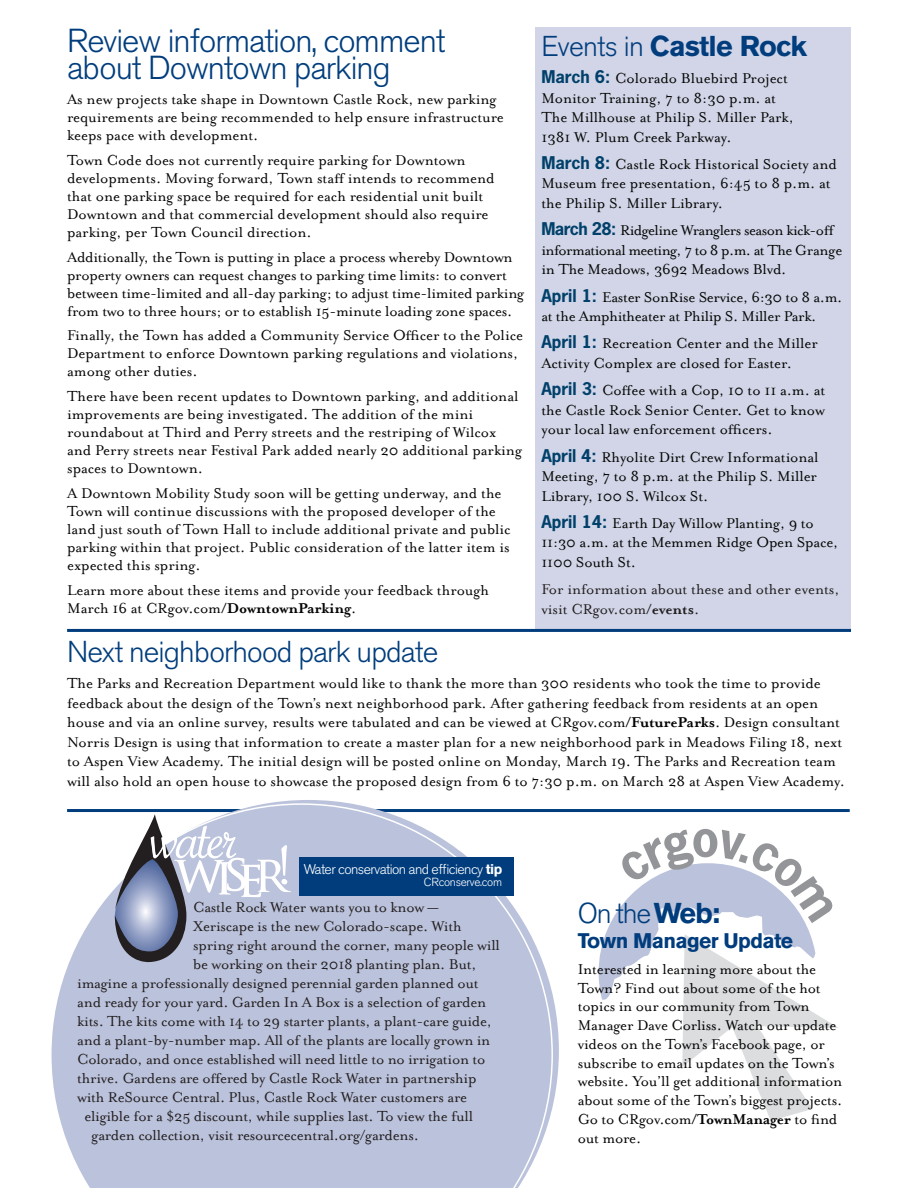
<style>
.page{position:relative;width:918px;height:1188px;background:#fff}
.page>*{position:absolute;margin:0;border:0;box-sizing:border-box;transform-origin:0 0}
.headlines-smaller_le{font:300 33px/27px "Akzidenz Grotesk BE";letter-spacing:-.03em;color:#013d7d}
.headlines-smaller_le-2{font:300 30px "Akzidenz Grotesk BE";letter-spacing:-.03em;color:#013d7d}
.headlines-smaller_le-3{font:700 28.5px "Akzidenz Grotesk BE";letter-spacing:-.025em;color:#013d7d}
.headlines-smaller_le-4{font:300 28.5px "Akzidenz Grotesk BE";color:#013d7d}
.headlines-smaller_le-5{font:700 21px "Akzidenz Grotesk BE";letter-spacing:-.03em;color:#013d7d}
.headlines-smaller_le-6{font:16.5px/18px "Mrs Eaves Roman";letter-spacing:-.005em;color:#040503}
.Eaves_9_9{font:16.5px/19.5px "Mrs Eaves Roman";letter-spacing:-.005em;color:#040503}
.body_copy{font:16.5px "Mrs Eaves Roman";letter-spacing:-.015em;color:#231f20}
.body_copy-2{font:16.5px/18.8px "Mrs Eaves Roman";letter-spacing:-.01em;color:#040503}
.Eaves_9_9-2{font:16.5px/19.5px "Mrs Eaves Roman";letter-spacing:-.035em;color:#040503}
.Eaves_9_9-3{font:16.5px/19.5px "Mrs Eaves Roman";letter-spacing:-.005em;color:#231f20}
.headlines-smaller_le-7{font:300 14.1px "Akzidenz Grotesk BE";letter-spacing:-.04em;color:#fff}
.headlines-smaller_le-8{font:300 11.7px "Akzidenz Grotesk BE";letter-spacing:-.025em;color:#fff}
.s1{font-family:"Mrs Eaves";font-weight:700}
.s2{font-weight:300}
.s3{font-family:"News Gothic Std";font-weight:700;color:#00406a}
.s4{font-weight:700}
</style>
<div class="page">
<div style="left:535px;top:28px;width:315px;height:602px;background:#d1d5e7"></div>
<hr style="left:67px;top:809px;width:783px;height:3px;background:#013d7d">
<svg style="left:599px;top:829px;width:239px;height:292px"></svg>
<svg style="left:51px;top:803px;width:502px;height:385px"></svg>
<div style="left:299px;top:857px;width:215px;height:39px;background:#013d7d"></div>
<svg style="left:109px;top:814px;width:182px;height:149px"></svg>
<hr style="left:67px;top:629px;width:784px;height:3px;background:#013d7d">
<p class="headlines-smaller_le" style="left:67px;top:28px;width:380px">Review information, comment about Downtown parking</p>
<p class="headlines-smaller_le-6" style="left:67px;top:90px;width:438px">As new projects take shape in Downtown Castle Rock, new parking requirements are being recommended to help ensure infrastructure keeps pace with development.</p>
<p class="headlines-smaller_le-6" style="left:67px;top:151px;width:429px">Town Code does not currently require parking for Downtown developments. Moving forward, Town staff intends to recommend that one parking space be required for each residential unit built Downtown and that commercial development should also require parking, per Town Council direction.</p>
<p class="headlines-smaller_le-6" style="left:67px;top:248px;width:459px">Additionally, the Town is putting in place a process whereby Downtown property owners can request changes to parking time limits: to convert between time-limited and all-day parking; to adjust time-limited parking from two to three hours; or to establish 15-minute loading zone spaces.</p>
<p class="headlines-smaller_le-6" style="left:67px;top:327px;width:457px">Finally, the Town has added a Community Service Officer to the Police<br>Department to enforce Downtown parking regulations and violations, among other duties.</p>
<p class="headlines-smaller_le-6" style="left:67px;top:387px;width:456px">There have been recent updates to Downtown parking, and additional improvements are being investigated. The addition of the mini roundabout at Third and Perry streets and the restriping of Wilcox and Perry streets near Festival Park added nearly 20 additional parking spaces to Downtown.</p>
<p class="headlines-smaller_le-6" style="left:67px;top:484px;width:445px">A Downtown Mobility Study soon will be getting underway, and the Town will continue discussions with the proposed developer of the land just south of Town Hall to include additional private and public parking within that project. Public consideration of the latter item is expected this spring.</p>
<p class="headlines-smaller_le-6" style="left:67px;top:581px;width:423px">Learn more about these items and provide your feedback through<br>March 16 at CRgov.com<span class="s1">/DowntownParking</span>.</p>
<p class="headlines-smaller_le-2" style="left:67px;top:635px;width:373px">Next neighborhood park update</p>
<p class="headlines-smaller_le-6" style="left:67px;top:674px;width:779px;line-height:19.5px">The Parks and Recreation Department would like to thank the more than 300 residents who took the time to provide feedback about the design of the Town’s next neighborhood park. After gathering feedback from residents at an open house and via an online survey, results were tabulated and can be viewed at CRgov.com<span class="s1">/FutureParks</span>. Design consultant Norris Design is using that information to create a master plan for a new neighborhood park in Meadows Filing 18, next to Aspen View Academy. The initial design will be posted online on Monday, March 19. The Parks and Recreation team will also hold an open house to showcase the proposed design from 6 to 7:30 p.m. on March 28 at Aspen View Academy.</p>
<p class="headlines-smaller_le-3" style="left:541px;top:30px;width:267px"><span class="s2">Events in</span> Castle Rock</p>
<p class="Eaves_9_9" style="left:541px;top:69px;width:254px"><span class="s3">March 6:</span> Colorado Bluebird Project Monitor Training, 7 to 8:30 p.m. at The Millhouse at Philip S. Miller Park, 1381 W. Plum Creek Parkway.</p>
<p class="Eaves_9_9" style="left:541px;top:154px;width:297px"><span class="s3">March 8:</span> Castle Rock Historical Society and<br>Museum free presentation, 6:45 to 8 p.m. at the Philip S. Miller Library.</p>
<p class="Eaves_9_9-2" style="left:541px;top:221px;width:302px"><span class="s3">March 28:</span> Ridgeline Wranglers season kick-off informational meeting, 7 to 8 p.m. at The Grange in The Meadows, 3692 Meadows Blvd.</p>
<p class="Eaves_9_9" style="left:541px;top:287px;width:302px"><span class="s3">April 1:</span> Easter SonRise Service, 6:30 to 8 a.m. at the Amphitheater at Philip S. Miller Park.</p>
<p class="Eaves_9_9" style="left:541px;top:334px;width:278px"><span class="s3">April 1:</span> Recreation Center and the Miller<br>Activity Complex are closed for Easter.</p>
<p class="Eaves_9_9" style="left:541px;top:381px;width:285px;text-align:justify"><span class="s3">April 3:</span> Coffee with a Cop, 10 to 11 a.m. at the Castle Rock Senior Center. Get to know your local law enforcement officers.</p>
<p class="Eaves_9_9" style="left:541px;top:447px;width:279px;text-align:justify"><span class="s3">April 4:</span> Rhyolite Dirt Crew Informational Meeting, 7 to 8 p.m. at the Philip S. Miller Library, 100 S. Wilcox St.</p>
<p class="Eaves_9_9" style="left:541px;top:513px;width:298px"><span class="s3">April 14:</span> Earth Day Willow Planting, 9 to<br>11:30 a.m. at the Memmen Ridge Open Space,<br>1100 South St.</p>
<p class="Eaves_9_9-3" style="left:541px;top:580px;width:300px">For information about these and other events, visit CRgov.com<span class="s1">/events</span>.</p>
<p class="headlines-smaller_le-7" style="left:304px;top:861px;width:200px">Water conservation and efficiency <span class="s4">tip</span></p>
<p class="headlines-smaller_le-8" style="left:424px;top:876px;width:80px">CRconserve.com</p>
<p class="body_copy" style="left:193px;top:898px;width:247px">Castle Rock Water wants you to know —</p>
<p class="body_copy" style="left:193px;top:917px;width:270px">Xeriscape is the new Colorado-scape. With</p>
<p class="body_copy" style="left:193px;top:936px;width:308px">spring right around the corner, many people will</p>
<p class="body_copy" style="left:193px;top:955px;width:285px">be working on their 2018 planting plan. But,</p>
<p class="body_copy" style="left:77px;top:974px;width:403px">imagine a professionally designed perennial garden planned out</p>
<p class="body_copy" style="left:77px;top:993px;width:411px">and ready for your yard. Garden In A Box is a selection of garden</p>
<p class="body_copy" style="left:77px;top:1012px;width:416px">kits. The kits come with 14 to 29 starter plants, a plant-care guide,</p>
<p class="body_copy" style="left:77px;top:1031px;width:415px">and a plant-by-number map. All of the plants are locally grown in</p>
<p class="body_copy" style="left:77px;top:1050px;width:410px">Colorado, and once established will need little to no irrigation to</p>
<p class="body_copy" style="left:77px;top:1069px;width:401px">thrive. Gardens are offered by Castle Rock Water in partnership</p>
<p class="body_copy" style="left:77px;top:1088px;width:391px">with ReSource Central. Plus, Castle Rock Water customers are</p>
<p class="body_copy" style="left:84px;top:1107px;width:390px">eligible for a $25 discount, while supplies last. To view the full</p>
<p class="body_copy" style="left:92px;top:1126px;width:329px">garden collection, visit resourcecentral.org/gardens.</p>
<p class="headlines-smaller_le-4" style="left:578px;top:897px;width:144px">On the <span class="s4">Web:</span></p>
<p class="headlines-smaller_le-5" style="left:578px;top:929px;width:217px">Town Manager Update</p>
<p class="body_copy-2" style="left:578px;top:960px;width:266px">Interested in learning more about the Town? Find out about some of the hot topics in our community from Town Manager Dave Corliss. Watch our update videos on the Town’s Facebook page, or subscribe to email updates on the Town’s website. You’ll get additional information about some of the Town’s biggest projects.<br>Go to CRgov.com<span class="s1">/TownManager</span> to find out more.</p>
</div>
